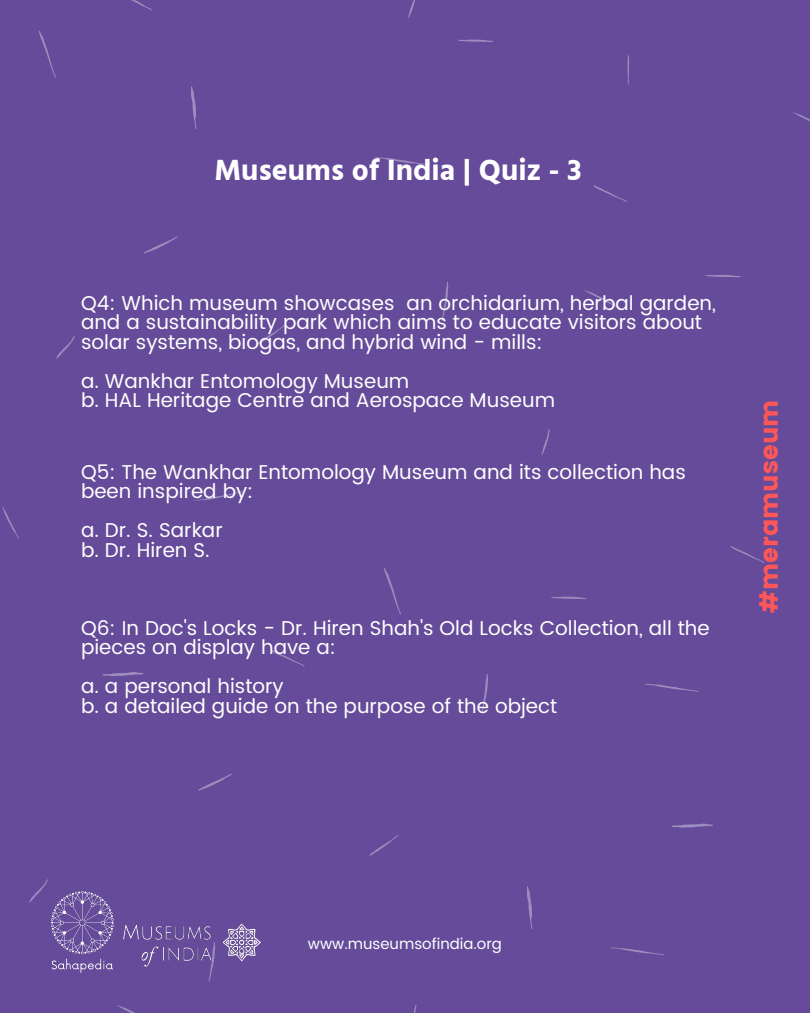
<style>
.page{position:relative;width:810px;height:1013px;background:#fff}
.page>*{position:absolute;margin:0;border:0;box-sizing:border-box;transform-origin:0 0}
.t1{font:700 30px "Hind";color:#fff}
.t2{font:25px "Poppins";color:#ff5757}
.t3{font:20px/19.5px "Poppins";color:#fff}
.t4{font:15px "Poppins";color:#fff}
</style>
<div class="page">
<div style="left:0;top:0;width:810px;height:1012px;background:#654b99"></div>
<svg style="left:191px;top:86px;width:6px;height:43px"></svg>
<svg style="left:38px;top:31px;width:18px;height:47px"></svg>
<svg style="left:375px;top:157px;width:53px;height:8px"></svg>
<svg style="left:144px;top:236px;width:34px;height:17px"></svg>
<svg style="left:199px;top:491px;width:44px;height:9px"></svg>
<svg style="left:442px;top:281px;width:6px;height:40px"></svg>
<svg style="left:793px;top:112px;width:17px;height:10px"></svg>
<svg style="left:3px;top:507px;width:16px;height:31px"></svg>
<svg style="left:458px;top:40px;width:35px;height:2px"></svg>
<svg style="left:257px;top:324px;width:28px;height:21px"></svg>
<svg style="left:56px;top:335px;width:19px;height:24px"></svg>
<svg style="left:594px;top:185px;width:33px;height:17px"></svg>
<svg style="left:103px;top:672px;width:41px;height:4px"></svg>
<svg style="left:527px;top:886px;width:5px;height:43px"></svg>
<svg style="left:384px;top:568px;width:17px;height:46px"></svg>
<svg style="left:645px;top:683px;width:52px;height:8px"></svg>
<svg style="left:198px;top:773px;width:34px;height:17px"></svg>
<svg style="left:481px;top:674px;width:7px;height:39px"></svg>
<svg style="left:584px;top:290px;width:34px;height:18px"></svg>
<svg style="left:672px;top:823px;width:41px;height:4px"></svg>
<svg style="left:610px;top:947px;width:54px;height:8px"></svg>
<svg style="left:208px;top:974px;width:3px;height:7px"></svg>
<svg style="left:117px;top:1005px;width:16px;height:7px"></svg>
<svg style="left:131px;top:0;width:21px;height:10px"></svg>
<svg style="left:705px;top:275px;width:35px;height:2px"></svg>
<svg style="left:731px;top:546px;width:33px;height:17px"></svg>
<svg style="left:551px;top:596px;width:35px;height:3px"></svg>
<svg style="left:370px;top:835px;width:28px;height:20px"></svg>
<svg style="left:29px;top:879px;width:19px;height:23px"></svg>
<svg style="left:271px;top:649px;width:34px;height:17px"></svg>
<svg style="left:542px;top:429px;width:8px;height:26px"></svg>
<svg style="left:408px;top:0;width:7px;height:18px"></svg>
<svg style="left:627px;top:55px;width:2px;height:30px"></svg>
<img style="left:40px;top:889px;width:74px;height:84px">
<img style="left:123px;top:923px;width:137px;height:51px">
<h1 class="t1" style="left:215px;top:152px;width:369px">Museums of India | Quiz - 3</h1>
<p class="t3" style="left:81px;top:293px;width:636px">Q4: Which museum showcases an orchidarium, herbal garden, and a sustainability park which aims to educate visitors about solar systems, biogas, and hybrid wind - mills:</p>
<p class="t3" style="left:81px;top:371px;width:476px">a. Wankhar Entomology Museum<br>b. HAL Heritage Centre and Aerospace Museum</p>
<p class="t3" style="left:81px;top:462px;width:606px">Q5: The Wankhar Entomology Museum and its collection has been inspired by:</p>
<p class="t3" style="left:81px;top:520px;width:143px">a. Dr. S. Sarkar b. Dr. Hiren S.</p>
<p class="t3" style="left:81px;top:618px;width:630px">Q6: In Doc's Locks - Dr. Hiren Shah's Old Locks Collection, all the pieces on display have a:</p>
<p class="t3" style="left:81px;top:676px;width:478px">a. a personal history<br>b. a detailed guide on the purpose of the object</p>
<p class="t2" style="left:755px;top:613px;width:215px;rotate:-90deg">#meramuseum</p>
<p class="t4" style="left:308px;top:934px;width:196px">www.museumsofindia.org</p>
</div>
